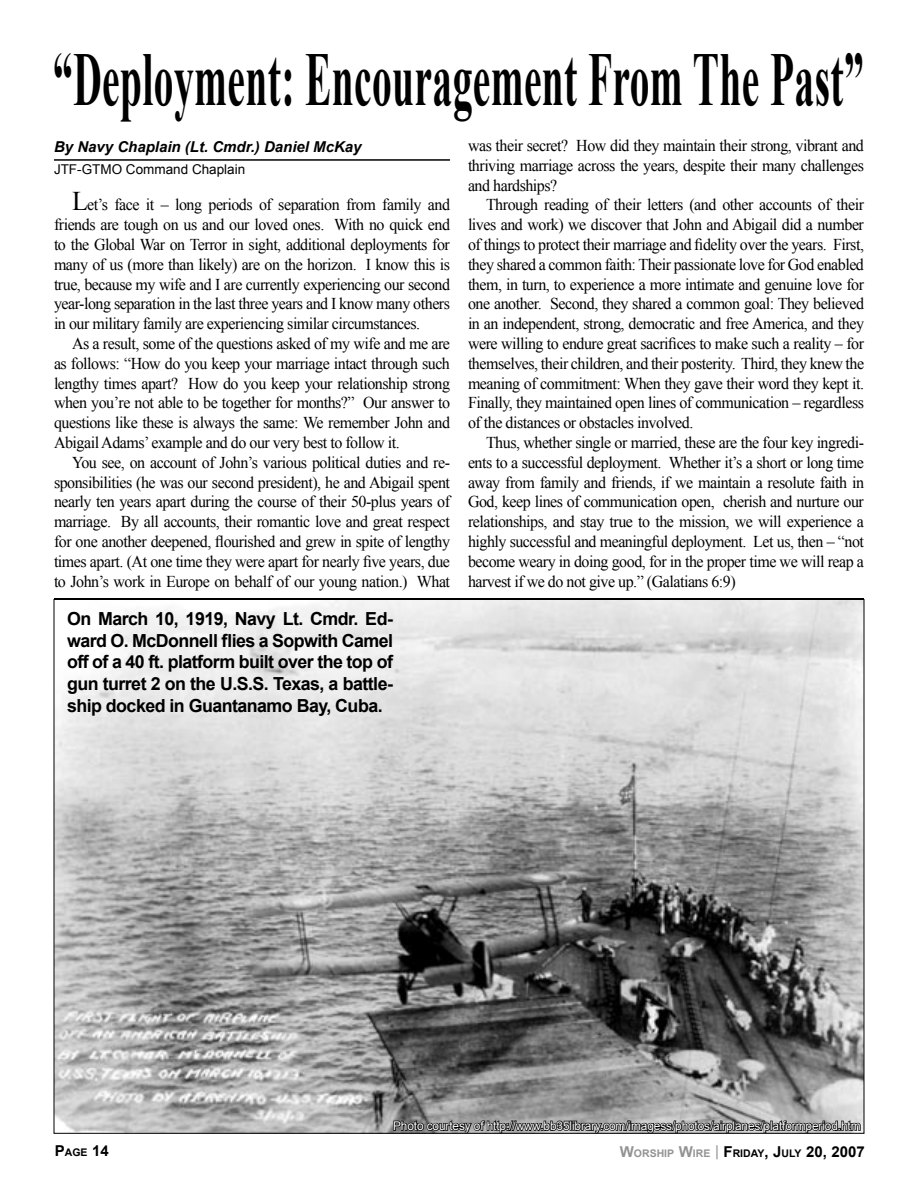
<style>
.page{position:relative;width:918px;height:1188px;background:#fff}
.page>*{position:absolute;margin:0;border:0;box-sizing:border-box;transform-origin:0 0}
.t1{font:700 75.9px "Times New Roman";letter-spacing:.01em;color:#000;scale:.52 1}
.Cut_lines{font:700 18px/21.6px "Arial";letter-spacing:-.03em;color:#000;text-align:justify}
.Body_text_news{font:16.5px/19.8px "Times New Roman";letter-spacing:-.03em;color:#000;text-align:justify}
.t2{font:700 15px "Arial";color:#000}
.t3{font:italic 700 15px "Arial";color:#000}
.By_line_office{font:13.5px "Arial";color:#000}
.Photo_by_line{font:12px "Arial";letter-spacing:-.01em;color:#fff}
.s1{font-size:27px}
.s2{font-size:10.5px}
.s3{color:#939393}
.s4{font-size:10.5px;color:#939393}
.s5{font-weight:400;color:#939393}
</style>
<div class="page">
<hr style="left:54px;top:159px;width:396px;height:2px;background:#000">
<img style="left:56px;top:601px;width:806px;height:530px">
<svg style="left:393px;top:1100px;width:468px;height:34px;background:#7f7f7f"></svg>
<p class="t1" style="left:53px;top:28px;width:1560px">“Deployment: Encouragement From The Past”</p>
<p class="t3" style="left:54px;top:137px;width:309px">By Navy Chaplain (Lt. Cmdr.) Daniel McKay</p>
<p class="By_line_office" style="left:54px;top:161px;width:193px">JTF-GTMO Command Chaplain</p>
<p class="Body_text_news" style="left:54px;top:195px;width:398px;text-indent:18px"><span class="s1">L</span>et’s face it – long periods of separation from family and friends are tough on us and our loved ones. With no quick end to the Global War on Terror in sight, additional deployments for many of us (more than likely) are on the horizon. I know this is true, because my wife and I are currently experiencing our second year-long separation in the last three years and I know many others in our military family are experiencing similar circumstances.</p>
<p class="Body_text_news" style="left:54px;top:333px;width:398px;text-indent:18px">As a result, some of the questions asked of my wife and me are as follows: “How do you keep your marriage intact through such lengthy times apart? How do you keep your relationship strong when you’re not able to be together for months?” Our answer to questions like these is always the same: We remember John and Abigail Adams’ example and do our very best to follow it.</p>
<p class="Body_text_news" style="left:54px;top:452px;width:398px;text-indent:18px">You see, on account of John’s various political duties and re&shy;sponsibilities (he was our second president), he and Abigail spent nearly ten years apart during the course of their 50-plus years of marriage. By all accounts, their romantic love and great respect for one another deepened, flourished and grew in spite of lengthy times apart. (At one time they were apart for nearly five years, due to John’s work in Europe on behalf of our young nation.) What</p>
<p class="Cut_lines" style="left:67px;top:609px;width:328px">On March 10, 1919, Navy Lt. Cmdr. Ed&shy;ward O. McDonnell flies a Sopwith Camel off of a 40 ft. platform built over the top of gun turret 2 on the U.S.S. Texas, a battle&shy;ship docked in Guantanamo Bay, Cuba.</p>
<p class="Body_text_news" style="left:468px;top:135px;width:398px">was their secret? How did they maintain their strong, vibrant and thriving marriage across the years, despite their many challenges and hardships?</p>
<p class="Body_text_news" style="left:468px;top:195px;width:398px;text-indent:18px">Through reading of their letters (and other accounts of their lives and work) we discover that John and Abigail did a number of things to protect their marriage and fidelity over the years. First, they shared a common faith: Their passionate love for God enabled them, in turn, to experience a more intimate and genuine love for one another. Second, they shared a common goal: They believed in an independent, strong, democratic and free America, and they were willing to endure great sacrifices to make such a reality – for themselves, their children, and their posterity. Third, they knew the meaning of commitment: When they gave their word they kept it.<br>Finally, they maintained open lines of communication – regardless of the distances or obstacles involved.</p>
<p class="Body_text_news" style="left:468px;top:432px;width:398px;text-indent:18px">Thus, whether single or married, these are the four key ingredi&shy;ents to a successful deployment. Whether it’s a short or long time away from family and friends, if we maintain a resolute faith in God, keep lines of communication open, cherish and nurture our relationships, and stay true to the mission, we will experience a highly successful and meaningful deployment. Let us, then – “not become weary in doing good, for in the proper time we will reap a harvest if we do not give up.” (Galatians 6:9)</p>
<p class="Photo_by_line" style="left:393px;top:1118px;width:469px">Photo courtesy of http://www.bb35library.com/imagess/photos/airplanes/platformperiod.htm</p>
<p class="t2" style="left:55px;top:1141px;width:56px">P<span class="s2">AGE</span> 14</p>
<p class="t2" style="left:620px;top:1142px;width:247px"><span class="s3">W</span><span class="s4">ORSHIP</span> <span class="s3">W</span><span class="s4">IRE</span> <span class="s5">|</span> F<span class="s2">RIDAY</span>, J<span class="s2">ULY</span> 20, 2007</p>
</div>
